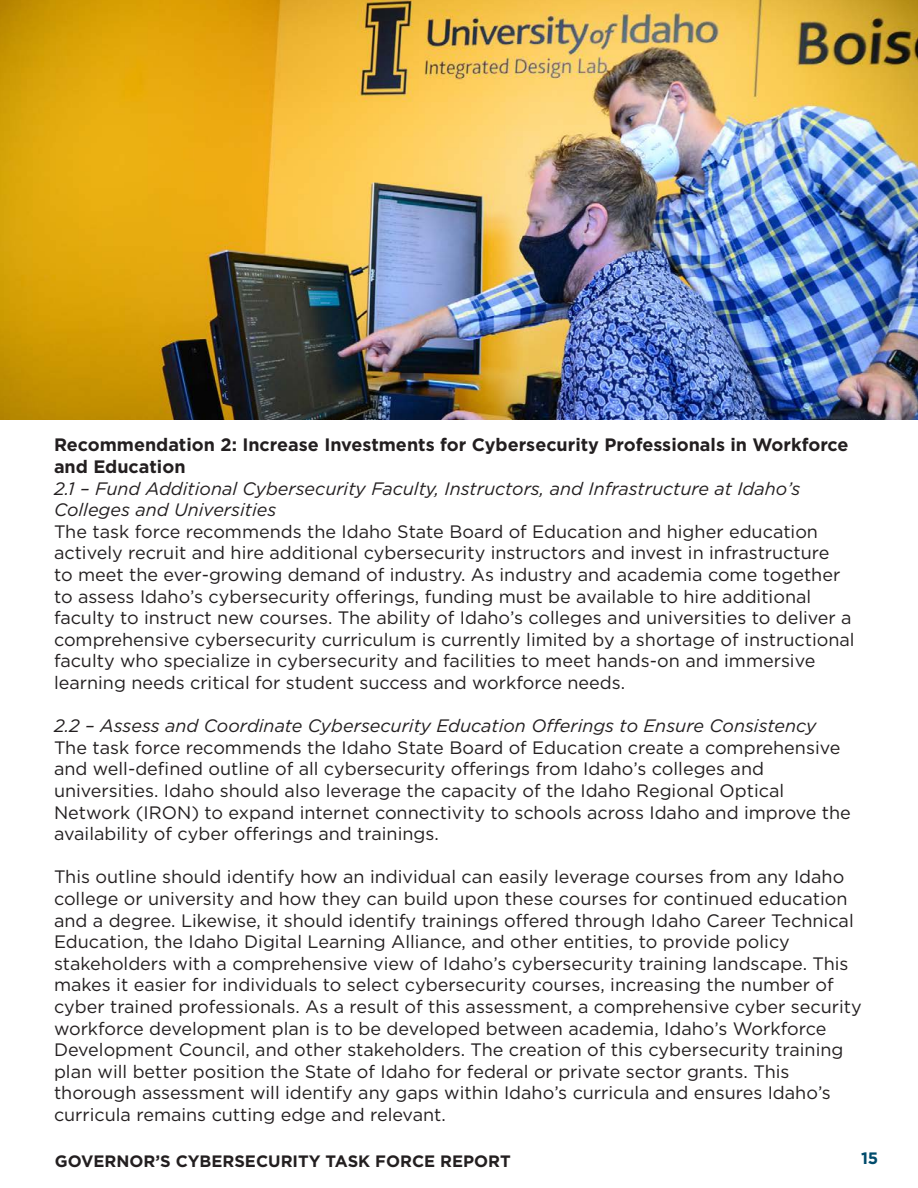
<style>
.page{position:relative;width:918px;height:1188px;background:#fff}
.page>*{position:absolute;margin:0;border:0;box-sizing:border-box;transform-origin:0 0}
.t1{font:18px/21.6px "Gotham";color:#231f20}
.t2{font:italic 18px/21.6px "Gotham";color:#231f20}
.t3{font:700 18px/21.6px "Gotham";color:#231f20}
.t4{font:700 16.5px "Gotham";color:#231f20}
.t5{font:700 16.5px "Gotham";color:#004b6c}
</style>
<div class="page">
<img style="left:0;top:0;width:918px;height:420px">
<p class="t3" style="left:54px;top:434px;width:796px">Recommendation 2: Increase Investments for Cybersecurity Professionals in Workforce and Education</p>
<p class="t2" style="left:54px;top:477px;width:748px">2.1 – Fund Additional Cybersecurity Faculty, Instructors, and Infrastructure at Idaho’s<br>Colleges and Universities</p>
<p class="t1" style="left:54px;top:520px;width:802px">The task force recommends the Idaho State Board of Education and higher education actively recruit and hire additional cybersecurity instructors and invest in infrastructure<br>to meet the ever-growing demand of industry. As industry and academia come together to assess Idaho’s cybersecurity offerings, funding must be available to hire additional faculty to instruct new courses. The ability of Idaho’s colleges and universities to deliver a comprehensive cybersecurity curriculum is currently limited by a shortage of instructional faculty who specialize in cybersecurity and facilities to meet hands-on and immersive learning needs critical for student success and workforce needs.</p>
<p class="t2" style="left:54px;top:715px;width:764px">2.2 – Assess and Coordinate Cybersecurity Education Offerings to Ensure Consistency</p>
<p class="t1" style="left:54px;top:736px;width:798px">The task force recommends the Idaho State Board of Education create a comprehensive and well-defined outline of all cybersecurity offerings from Idaho’s colleges and universities. Idaho should also leverage the capacity of the Idaho Regional Optical Network (IRON) to expand internet connectivity to schools across Idaho and improve the availability of cyber offerings and trainings.</p>
<p class="t1" style="left:54px;top:866px;width:809px">This outline should identify how an individual can easily leverage courses from any Idaho college or university and how they can build upon these courses for continued education and a degree. Likewise, it should identify trainings offered through Idaho Career Technical Education, the Idaho Digital Learning Alliance, and other entities, to provide policy stakeholders with a comprehensive view of Idaho’s cybersecurity training landscape. This makes it easier for individuals to select cybersecurity courses, increasing the number of cyber trained professionals. As a result of this assessment, a comprehensive cyber security workforce development plan is to be developed between academia, Idaho’s Workforce Development Council, and other stakeholders. The creation of this cybersecurity training plan will better position the State of Idaho for federal or private sector grants. This thorough assessment will identify any gaps within Idaho’s curricula and ensures Idaho’s curricula remains cutting edge and relevant.</p>
<p class="t4" style="left:55px;top:1150px;width:457px">GOVERNOR’S CYBERSECURITY TASK FORCE REPORT</p>
<p class="t5" style="left:861px;top:1147px;width:19px">15</p>
</div>
